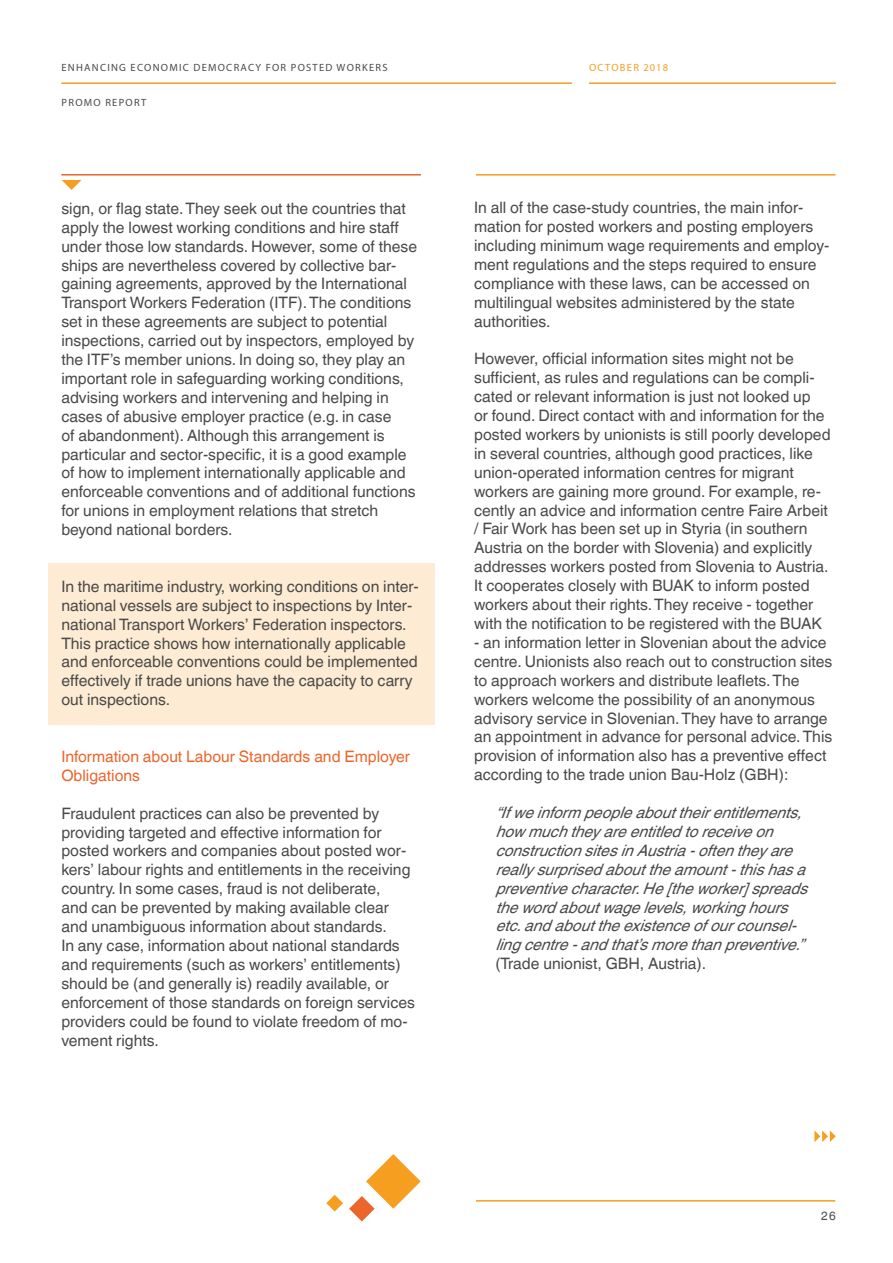
<style>
.page{position:relative;width:893px;height:1263px;background:#fff}
.page>*{position:absolute;margin:0;border:0;box-sizing:border-box;transform-origin:0 0}
.t1{font:15.75px/18.9px "Helvetica World";color:#4a4a49}
.t2{font:italic 15.75px/18.9px "Helvetica World";color:#4a4a49}
.t3{font:15.75px/18.9px "Helvetica World";color:#ec652c}
.t4{font:12px "Helvetica World";color:#4a4a49}
.t5{font:10.5px "Myriad Pro";letter-spacing:.12em;color:#4a4a49}
.t6{font:10.5px "Myriad Pro";letter-spacing:.12em;color:#f59e1f}
</style>
<div class="page">
<svg style="left:349px;top:1154px;width:72px;height:67px"></svg>
<svg style="left:326px;top:1195px;width:17px;height:16px"></svg>
<hr style="left:61px;top:82px;width:511px;height:2px;background:#f59e1f">
<hr style="left:589px;top:82px;width:247px;height:2px;background:#f59e1f">
<hr style="left:61px;top:174px;width:360px;height:2px;background:#ec652c">
<hr style="left:476px;top:174px;width:360px;height:2px;background:#f59e1f">
<svg style="left:814px;top:1130px;width:22px;height:12px"></svg>
<hr style="left:476px;top:1200px;width:359px;height:1px;background:#f59e1f">
<svg style="left:62px;top:180px;width:19px;height:10px"></svg>
<div style="left:48px;top:563px;width:387px;height:162px;background:#fdebd3"></div>
<p class="t5" style="left:61px;top:61px;width:328px">ENHANCING ECONOMIC DEMOCRACY FOR POSTED WORKERS</p>
<p class="t6" style="left:589px;top:61px;width:80px">OCTOBER 2018</p>
<p class="t5" style="left:62px;top:96px;width:86px">PROMO REPORT</p>
<p class="t1" style="left:61px;top:199px;width:357px">sign, or flag state. They seek out the countries that apply the lowest working conditions and hire staff under those low standards. However, some of these ships are nevertheless covered by collective bar&shy;gaining agreements, approved by the International Transport Workers Federation (ITF). The conditions set in these agreements are subject to potential inspections, carried out by inspectors, employed by the ITF’s member unions. In doing so, they play an important role in safeguarding working conditions, advising workers and intervening and helping in cases of abusive employer practice (e.g. in case<br>of abandonment). Although this arrangement is particular and sector-specific, it is a good example of how to implement internationally applicable and enforceable conventions and of additional functions for unions in employment relations that stretch beyond national borders.</p>
<p class="t1" style="left:61px;top:577px;width:359px">In the maritime industry, working conditions on inter&shy;national vessels are subject to inspections by Inter&shy;national Transport Workers’ Federation inspectors.<br>This practice shows how internationally applicable and enforceable conventions could be implemented effectively if trade unions have the capacity to carry out inspections.</p>
<p class="t3" style="left:61px;top:747px;width:350px">Information about Labour Standards and Employer<br>Obligations</p>
<p class="t1" style="left:61px;top:804px;width:355px">Fraudulent practices can also be prevented by providing targeted and effective information for posted workers and companies about posted wor&shy;kers’ labour rights and entitlements in the receiving country. In some cases, fraud is not deliberate,<br>and can be prevented by making available clear and unambiguous information about standards.<br>In any case, information about national standards and requirements (such as workers’ entitlements) should be (and generally is) readily available, or enforcement of those standards on foreign services providers could be found to violate freedom of mo&shy;vement rights.</p>
<p class="t1" style="left:474px;top:198px;width:357px">In all of the case-study countries, the main infor&shy;mation for posted workers and posting employers including minimum wage requirements and employ&shy;ment regulations and the steps required to ensure compliance with these laws, can be accessed on multilingual websites administered by the state authorities.</p>
<p class="t1" style="left:474px;top:349px;width:358px">However, official information sites might not be sufficient, as rules and regulations can be compli&shy;cated or relevant information is just not looked up<br>or found. Direct contact with and information for the posted workers by unionists is still poorly developed in several countries, although good practices, like union-operated information centres for migrant workers are gaining more ground. For example, re&shy;cently an advice and information centre Faire Arbeit / Fair Work has been set up in Styria (in southern Austria on the border with Slovenia) and explicitly addresses workers posted from Slovenia to Austria.<br>It cooperates closely with BUAK to inform posted workers about their rights. They receive - together with the notification to be registered with the BUAK</p>
<p class="t1" style="left:474px;top:633px;width:360px">- an information letter in Slovenian about the advice centre. Unionists also reach out to construction sites to approach workers and distribute leaflets. The workers welcome the possibility of an anonymous advisory service in Slovenian. They have to arrange an appointment in advance for personal advice. This provision of information also has a preventive effect according to the trade union Bau-Holz (GBH):</p>
<p class="t2" style="left:495px;top:803px;width:323px">“Ifweinformpeopleabouttheirentitlements, howmuchtheyareentitledtoreceiveon constructionsitesinAustria-oftentheyare reallysurprisedabouttheamount-thishasa preventivecharacter.He[theworker]spreads thewordaboutwagelevels,workinghours etc.andabouttheexistenceofourcounsel&shy;lingcentre-andthat’smorethanpreventive.”</p>
<p class="t1" style="left:495px;top:954px;width:212px">(Trade unionist, GBH, Austria).</p>
<p class="t4" style="left:821px;top:1208px;width:16px">26</p>
</div>
